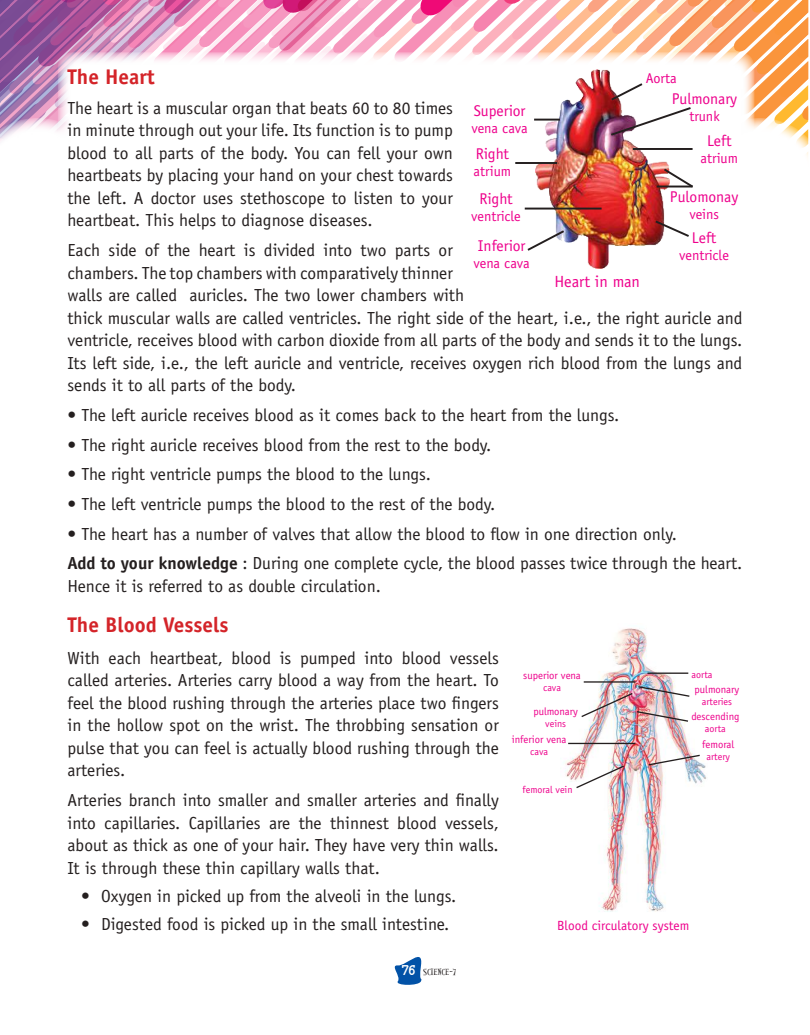
<style>
.page{position:relative;width:810px;height:1035px;background:#fff}
.page>*{position:absolute;margin:0;border:0;box-sizing:border-box;transform-origin:0 0}
.t1{font:700 21.25px "Officina Sans";color:#d42429}
.t2{font:17.5px/22.5px "Officina Sans";color:#241f1f;text-align:justify}
.t3{font:16.25px "Officina Sans";color:#ee008c}
.t4{font:15.62px "Officina Sans";color:#ee008c}
.t5{font:14.25px "Officina Sans";color:#ee008c}
.t6{font:13.38px "Officina Sans";color:#ee008c}
.t7{font:10.62px "Officina Sans";color:#ee008c}
.t8{font:10px "Officina Sans";color:#ee008c}
.t9{font:8.75px "Alleycat ICG";color:#241f1f}
.s1{font-weight:700}
.s2{font-family:"Cash Font";font-size:13.75px;color:#fff}
</style>
<div class="page">
<svg style="left:394px;top:957px;width:28px;height:28px"></svg>
<img style="left:565px;top:628px;width:141px;height:284px">
<hr style="left:648px;top:673px;width:40px;height:1px;background:#241f1f">
<hr style="left:568px;top:743px;width:67px;height:1px;background:#241f1f">
<svg style="left:647px;top:754px;width:54px;height:12px"></svg>
<hr style="left:584px;top:681px;width:52px;height:2px;background:#241f1f">
<svg style="left:575px;top:764px;width:50px;height:25px"></svg>
<img style="left:580px;top:685px;width:111px;height:38px">
<img style="left:587px;top:253px;width:22px;height:16px">
<svg style="left:0;top:0;width:809px;height:253px"></svg>
<p class="t1" style="left:68px;top:64px;width:89px">The Heart</p>
<p class="t2" style="left:68px;top:97px;width:387px">The heart is a muscular organ that beats 60 to 80 times in minute through out your life. Its function is to pump blood to all parts of the body. You can fell your own heartbeats by placing your hand on your chest towards the left. A doctor uses stethoscope to listen to your heartbeat. This helps to diagnose diseases.</p>
<p class="t2" style="left:68px;top:239px;width:676px;text-align:left">Each side of the heart is divided into two parts or<br>chambers. The top chambers with comparatively thinner<br>walls are called auricles. The two lower chambers with<br>thick muscular walls are called ventricles. The right side of the heart, i.e., the right auricle and ventricle, receives blood with carbon dioxide from all parts of the body and sends it to the lungs.<br>Its left side, i.e., the left auricle and ventricle, receives oxygen rich blood from the lungs and sends it to all parts of the body.</p>
<p class="t2" style="left:68px;top:404px;width:553px">• The left auricle receives blood as it comes back to the heart from the lungs.</p>
<p class="t2" style="left:68px;top:433px;width:425px">• The right auricle receives blood from the rest to the body.</p>
<p class="t2" style="left:68px;top:463px;width:365px">• The right ventricle pumps the blood to the lungs.</p>
<p class="t2" style="left:68px;top:493px;width:429px">• The left ventricle pumps the blood to the rest of the body.</p>
<p class="t2" style="left:68px;top:519px;width:677px;line-height:29.8px">• The heart has a number of valves that allow the blood to flow in one direction only.<br><span class="s1">Add to your knowledge</span> : During one complete cycle, the blood passes twice through the heart.</p>
<p class="t2" style="left:68px;top:575px;width:315px">Hence it is referred to as double circulation.</p>
<p class="t1" style="left:68px;top:612px;width:162px">The Blood Vessels</p>
<p class="t2" style="left:68px;top:647px;width:433px">With each heartbeat, blood is pumped into blood vessels called arteries. Arteries carry blood a way from the heart. To feel the blood rushing through the arteries place two fingers in the hollow spot on the wrist. The throbbing sensation or pulse that you can feel is actually blood rushing through the arteries.</p>
<p class="t2" style="left:68px;top:789px;width:433px">Arteries branch into smaller and smaller arteries and finally into capillaries. Capillaries are the thinnest blood vessels, about as thick as one of your hair. They have very thin walls.<br>It is through these thin capillary walls that.</p>
<p class="t2" style="left:81px;top:885px;width:377px">• Oxygen in picked up from the alveoli in the lungs.</p>
<p class="t2" style="left:81px;top:913px;width:370px">• Digested food is picked up in the small intestine.</p>
<p class="t5" style="left:646px;top:69px;width:32px">Aorta</p>
<p class="t4" style="left:672px;top:90px;width:67px">Pulmonary</p>
<p class="t5" style="left:689px;top:108px;width:32px">trunk</p>
<p class="t4" style="left:707px;top:131px;width:26px">Left</p>
<p class="t5" style="left:701px;top:150px;width:39px">atrium</p>
<p class="t4" style="left:670px;top:188px;width:70px">Pulomonay</p>
<p class="t5" style="left:689px;top:206px;width:31px">veins</p>
<p class="t4" style="left:692px;top:229px;width:26px">Left</p>
<p class="t5" style="left:679px;top:247px;width:51px">ventricle</p>
<p class="t4" style="left:474px;top:101px;width:53px">Superior</p>
<p class="t5" style="left:471px;top:119px;width:58px">vena cava</p>
<p class="t4" style="left:476px;top:145px;width:35px">Right</p>
<p class="t5" style="left:474px;top:163px;width:39px">atrium</p>
<p class="t4" style="left:479px;top:190px;width:35px">Right</p>
<p class="t5" style="left:471px;top:208px;width:51px">ventricle</p>
<p class="t4" style="left:478px;top:236px;width:49px">Inferior</p>
<p class="t5" style="left:473px;top:255px;width:58px">vena cava</p>
<p class="t3" style="left:555px;top:272px;width:87px">Heart in man</p>
<p class="t7" style="left:523px;top:669px;width:59px">superior vena</p>
<p class="t8" style="left:543px;top:682px;width:19px">cava</p>
<p class="t7" style="left:533px;top:705px;width:46px">pulmonary</p>
<p class="t8" style="left:545px;top:717px;width:22px">veins</p>
<p class="t7" style="left:512px;top:733px;width:56px">inferior vena</p>
<p class="t8" style="left:530px;top:745px;width:19px">cava</p>
<p class="t8" style="left:523px;top:784px;width:52px">femoral vein</p>
<p class="t8" style="left:692px;top:669px;width:22px">aorta</p>
<p class="t7" style="left:695px;top:684px;width:46px">pulmonary</p>
<p class="t8" style="left:702px;top:696px;width:32px">arteries</p>
<p class="t7" style="left:691px;top:710px;width:49px">descending</p>
<p class="t8" style="left:705px;top:723px;width:22px">aorta</p>
<p class="t7" style="left:702px;top:739px;width:33px">femoral</p>
<p class="t8" style="left:706px;top:751px;width:25px">artery</p>
<p class="t6" style="left:557px;top:917px;width:134px">Blood circulatory system</p>
<p class="t9" style="left:402px;top:967px;width:55px"><span class="s2">76</span> SCIENCE-7</p>
</div>
